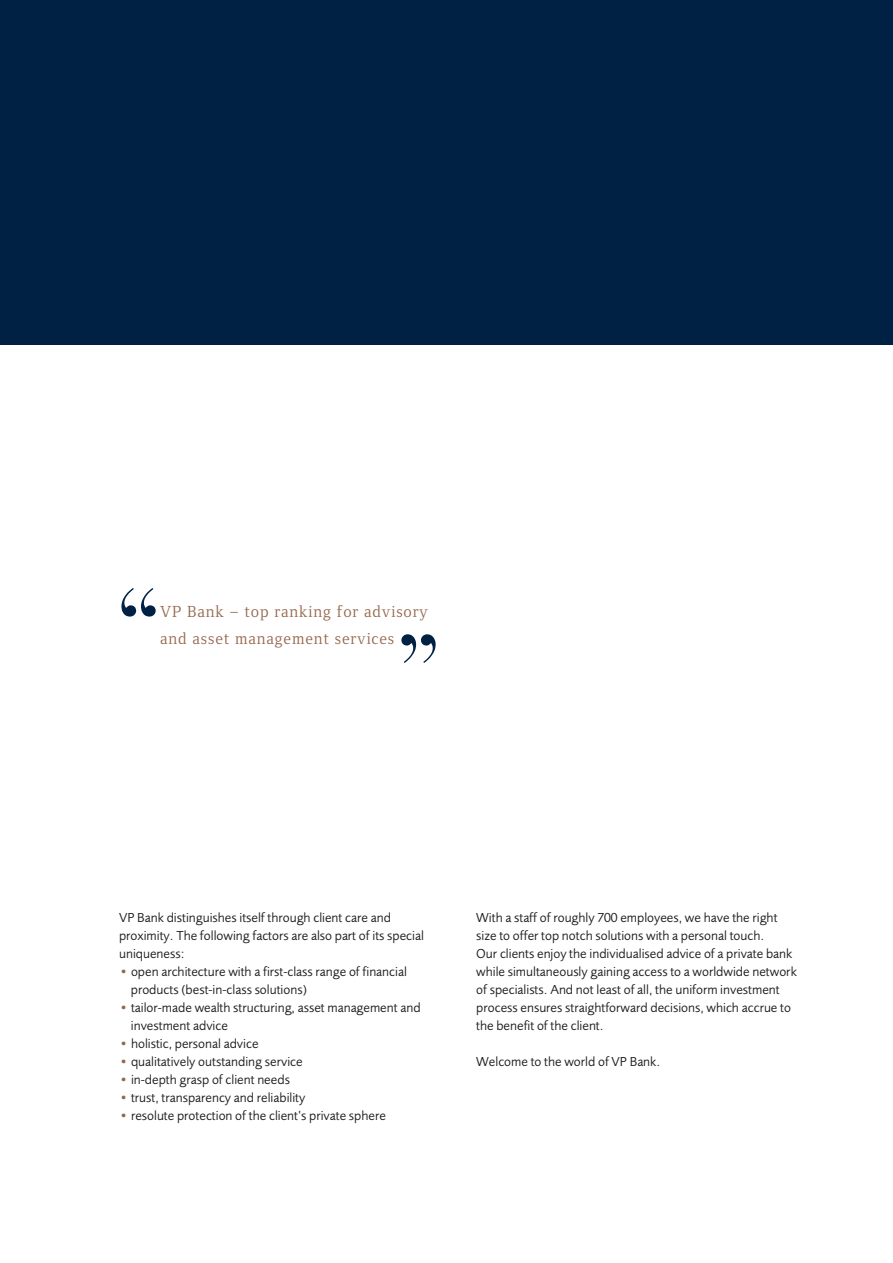
<style>
.page{position:relative;width:893px;height:1263px;background:#fff}
.page>*{position:absolute;margin:0;border:0;box-sizing:border-box;transform-origin:0 0}
.t1{font:105px "Didot";color:#002144}
.t2{font:16.5px/27px "Foundry Form Serif";letter-spacing:.055em;color:#95674d}
.t3{font:13.5px/18px "Foundry Sans";color:#1d1d1b}
.s1{color:#95674d}
</style>
<div class="page">
<div style="left:0;top:0;width:893px;height:344px;background:#002144"></div>
<h1 class="t1" style="left:115px;top:567px;width:48px">“</h1>
<p class="t2" style="left:160px;top:599px;width:270px">VP Bank – top ranking for advisory and asset management services</p>
<h1 class="t1" style="left:395px;top:613px;width:48px">”</h1>
<p class="t3" style="left:119px;top:910px;width:306px">VP Bank distinguishes itself through client care and proximity. The following factors are also part of its special uniqueness:</p>
<p class="t3" style="left:131px;top:964px;width:278px;text-indent:-12px"><span class="s1">•</span> open architecture with a first-class range of financial products (best-in-class solutions)</p>
<p class="t3" style="left:131px;top:1000px;width:291px;text-indent:-12px"><span class="s1">•</span> tailor-made wealth structuring, asset management and investment advice</p>
<p class="t3" style="left:119px;top:1036px;width:141px"><span class="s1">•</span> holistic, personal advice</p>
<p class="t3" style="left:119px;top:1054px;width:185px"><span class="s1">•</span> qualitatively outstanding service</p>
<p class="t3" style="left:119px;top:1072px;width:172px"><span class="s1">•</span> in-depth grasp of client needs</p>
<p class="t3" style="left:119px;top:1090px;width:188px"><span class="s1">•</span> trust, transparency and reliability</p>
<p class="t3" style="left:119px;top:1108px;width:268px"><span class="s1">•</span> resolute protection of the client’s private sphere</p>
<p class="t3" style="left:476px;top:910px;width:322px">With a staff of roughly 700 employees, we have the right size to offer top notch solutions with a personal touch.<br>Our clients enjoy the individualised advice of a private bank while simultaneously gaining access to a worldwide network of specialists. And not least of all, the uniform investment process ensures straightforward decisions, which accrue to the benefit of the client.</p>
<p class="t3" style="left:476px;top:1054px;width:186px">Welcome to the world of VP Bank.</p>
</div>
